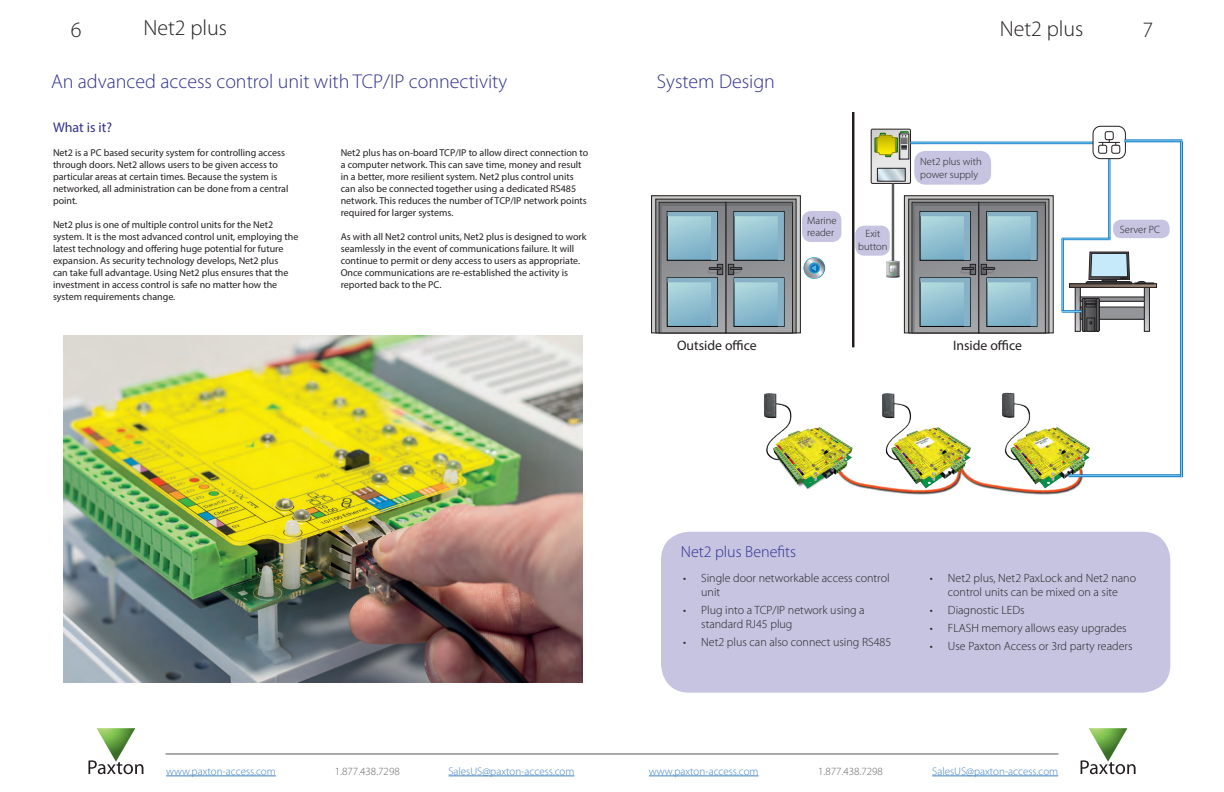
<style>
.page{position:relative;width:1224px;height:792px;background:#fff}
.page>*{position:absolute;margin:0;border:0;box-sizing:border-box;transform-origin:0 0}
.Page_header_left{font:300 22px "Myriad Pro";color:#231f20}
.Sub_header{font:300 20px "Myriad Pro";color:#2f328c}
.p4_category_headers{font:300 16px "Myriad Pro";color:#2e3092}
.What_is_it{font:14px "Myriad Pro";color:#2f328c}
.Inside_Outside_Offic{font:13.8px "Myriad Pro";color:#231f20}
.t1{font:300 12px/14.4px "Myriad Pro";color:#231f20}
.t2{font:300 11px "Myriad Pro";color:#4082c4}
.t3{font:300 11px "Myriad Pro";color:#636366}
.Schematic_captions{font:300 10.6px/12.7px "Myriad Pro";color:#231f20}
.Body_text{font:10px/12px "Myriad Pro";color:#231f20}
</style>
<div class="page">
<hr style="left:449px;top:776px;width:125px;height:1px;background:#4082c4">
<svg style="left:88px;top:728px;width:55px;height:46px"></svg>
<svg style="left:1081px;top:728px;width:55px;height:46px"></svg>
<hr style="left:166px;top:776px;width:110px;height:1px;background:#4082c4">
<hr style="left:932px;top:776px;width:126px;height:1px;background:#4082c4">
<hr style="left:649px;top:776px;width:110px;height:1px;background:#4082c4">
<hr style="left:166px;top:754px;width:892px;height:1px;background:#57585a">
<svg style="left:871px;top:129px;width:40px;height:55px;background:#b3b692"></svg>
<hr style="left:1108px;top:145px;width:2px;height:94px;background:#1074bc">
<hr style="left:1109px;top:145px;width:1px;height:94px;background:#80d4f7">
<hr style="left:911px;top:142px;width:188px;height:2px;background:#1074bc">
<hr style="left:911px;top:142px;width:188px;height:1px;background:#80d4f7">
<hr style="left:892px;top:183px;width:2px;height:79px;background:#231f20">
<hr style="left:893px;top:183px;width:1px;height:79px;background:#939598">
<div style="left:804px;top:257px;width:21px;height:22px;border:1px solid #24aae1;border-radius:50%"></div>
<svg style="left:804px;top:258px;width:21px;height:20px"></svg>
<svg style="left:804px;top:258px;width:20px;height:20px"></svg>
<svg style="left:809px;top:262px;width:11px;height:12px"></svg>
<div style="left:1075px;top:286px;width:5px;height:45px;background:#9b9da0"></div>
<div style="left:1075px;top:286px;width:6px;height:46px;border:1px solid #231f20"></div>
<svg style="left:1146px;top:288px;width:2px;height:42px"></svg>
<div style="left:1144px;top:286px;width:6px;height:46px;border:1px solid #231f20"></div>
<div style="left:1069px;top:284px;width:88px;height:4px;border:1px solid #231f20"></div>
<div style="left:1080px;top:307px;width:64px;height:12px;background:#939598"></div>
<div style="left:1080px;top:307px;width:65px;height:12px;border:1px solid #231f20"></div>
<div style="left:1086px;top:282px;width:46px;height:2px;border:1px solid #231f20"></div>
<svg style="left:1087px;top:252px;width:67px;height:33px"></svg>
<svg style="left:886px;top:261px;width:13px;height:17px"></svg>
<hr style="left:852px;top:113px;width:2px;height:234px;background:#231f20">
<svg style="left:653px;top:198px;width:146px;height:133px"></svg>
<div style="left:651px;top:196px;width:150px;height:137px;border:1px solid #231f20"></div>
<svg style="left:658px;top:201px;width:136px;height:130px"></svg>
<div style="left:656px;top:199px;width:140px;height:134px;border:1px solid #231f20"></div>
<svg style="left:659px;top:202px;width:134px;height:131px;background:#859ea9"></svg>
<svg style="left:906px;top:198px;width:145px;height:133px"></svg>
<div style="left:904px;top:196px;width:149px;height:137px;border:1px solid #231f20"></div>
<svg style="left:911px;top:201px;width:136px;height:130px"></svg>
<div style="left:909px;top:199px;width:140px;height:134px;border:1px solid #231f20"></div>
<svg style="left:912px;top:202px;width:133px;height:131px;background:#86a0aa"></svg>
<div style="left:1093px;top:126px;width:32px;height:33px;background:#fff;border-radius:7px"></div>
<div style="left:1093px;top:126px;width:33px;height:33px;border:1px solid #231f20;border-radius:7px"></div>
<div style="left:1098px;top:145px;width:9px;height:9px;border:1px solid #231f20;border-radius:2px"></div>
<div style="left:1111px;top:145px;width:9px;height:9px;border:1px solid #231f20;border-radius:2px"></div>
<svg style="left:1099px;top:139px;width:21px;height:6px"></svg>
<div style="left:1105px;top:131px;width:9px;height:9px;border:1px solid #231f20;border-radius:2px"></div>
<hr style="left:1062px;top:238px;width:48px;height:2px;background:#1074bc">
<hr style="left:1062px;top:238px;width:48px;height:1px;background:#80d4f7">
<hr style="left:1061px;top:239px;width:3px;height:72px;background:#1074bc">
<hr style="left:1062px;top:239px;width:1px;height:72px;background:#80d4f7">
<svg style="left:1062px;top:298px;width:38px;height:34px"></svg>
<div style="left:1113px;top:220px;width:57px;height:18px;background:#c6c4e1;border-radius:8px"></div>
<div style="left:855px;top:226px;width:35px;height:30px;background:#c6c4e1;border-radius:9px"></div>
<div style="left:914px;top:151px;width:77px;height:34px;background:#c6c4e1;border-radius:11px"></div>
<div style="left:802px;top:211px;width:39px;height:31px;background:#c6c4e1;border-radius:9px"></div>
<div style="left:661px;top:532px;width:509px;height:161px;background:#c6c4e1;border-radius:28px"></div>
<img style="left:764px;top:392px;width:347px;height:103px">
<img style="left:63px;top:336px;width:520px;height:346px">
<hr style="left:1124px;top:139px;width:58px;height:3px;background:#1074bc">
<hr style="left:1124px;top:140px;width:58px;height:1px;background:#80d4f7">
<hr style="left:1180px;top:142px;width:3px;height:335px;background:#1074bc">
<hr style="left:1181px;top:142px;width:1px;height:335px;background:#80d4f7">
<hr style="left:1069px;top:474px;width:111px;height:3px;background:#1074bc">
<hr style="left:1069px;top:475px;width:111px;height:1px;background:#80d4f7">
<p class="Page_header_left" style="left:143px;top:16px;width:85px">Net2 plus</p>
<p class="Page_header_left" style="left:1000px;top:17px;width:85px">Net2 plus</p>
<h1 class="Page_header_left" style="left:71px;top:17px;width:12px">6</h1>
<h1 class="Page_header_left" style="left:1142px;top:17px;width:12px">7</h1>
<p class="Sub_header" style="left:51px;top:70px;width:458px">An advanced access control unit with TCP/IP connectivity</p>
<p class="What_is_it" style="left:53px;top:119px;width:61px">What is it?</p>
<p class="Body_text" style="left:53px;top:146px;width:237px">Net2 is a PC based security system for controlling access through doors. Net2 allows users to be given access to particular areas at certain times. Because the system is networked, all administration can be done from a central point.</p>
<p class="Body_text" style="left:53px;top:218px;width:247px">Net2 plus is one of multiple control units for the Net2 system. It is the most advanced control unit, employing the latest technology and offering huge potential for future expansion. As security technology develops, Net2 plus<br>can take full advantage. Using Net2 plus ensures that the investment in access control is safe no matter how the system requirements change.</p>
<p class="Body_text" style="left:341px;top:146px;width:249px">Net2 plus has on-board TCP/IP to allow direct connection to a computer network. This can save time, money and result in a better, more resilient system. Net2 plus control units can also be connected together using a dedicated RS485 network. This reduces the number of TCP/IP network points required for larger systems.</p>
<p class="Body_text" style="left:341px;top:230px;width:247px">As with all Net2 control units, Net2 plus is designed to work seamlessly in the event of communications failure. It will continue to permit or deny access to users as appropriate.<br>Once communications are re-established the activity is reported back to the PC.</p>
<p class="Sub_header" style="left:657px;top:70px;width:119px">System Design</p>
<p class="Schematic_captions" style="left:807px;top:214px;width:31px">Marine reader</p>
<p class="Schematic_captions" style="left:858px;top:227px;width:31px;text-align:center">Exit button</p>
<p class="Schematic_captions" style="left:920px;top:155px;width:63px">Net2 plus with power supply</p>
<p class="Inside_Outside_Offic" style="left:677px;top:337px;width:81px">Outside office</p>
<p class="Inside_Outside_Offic" style="left:953px;top:337px;width:71px">Inside office</p>
<p class="Schematic_captions" style="left:1120px;top:223px;width:42px">Server PC</p>
<p class="p4_category_headers" style="left:681px;top:542px;width:117px">Net2 plus Benefits</p>
<p class="t1" style="left:701px;top:571px;width:190px;text-indent:-18px">• Single door networkable access control unit</p>
<p class="t1" style="left:701px;top:603px;width:165px;text-indent:-18px">• Plug into a TCP/IP network using a standard RJ45 plug</p>
<p class="t1" style="left:683px;top:635px;width:210px">• Net2 plus can also connect using RS485</p>
<p class="t1" style="left:930px;top:571px;width:208px;text-align:center">• Net2 plus, Net2 PaxLock and Net2 nano control units can be mixed on a site</p>
<p class="t1" style="left:930px;top:603px;width:96px">• Diagnostic LEDs</p>
<p class="t1" style="left:930px;top:621px;width:198px">• FLASH memory allows easy upgrades</p>
<p class="t1" style="left:930px;top:639px;width:204px">• Use Paxton Access or 3rd party readers</p>
<p class="t2" style="left:166px;top:765px;width:111px">www.paxton-access.com</p>
<p class="t3" style="left:335px;top:765px;width:66px">1.877.438.7298</p>
<p class="t2" style="left:649px;top:765px;width:111px">www.paxton-access.com</p>
<p class="t3" style="left:818px;top:765px;width:66px">1.877.438.7298</p>
<p class="t2" style="left:932px;top:765px;width:127px">SalesUS@paxton-access.com</p>
<p class="t2" style="left:449px;top:765px;width:127px">SalesUS@paxton-access.com</p>
</div>
